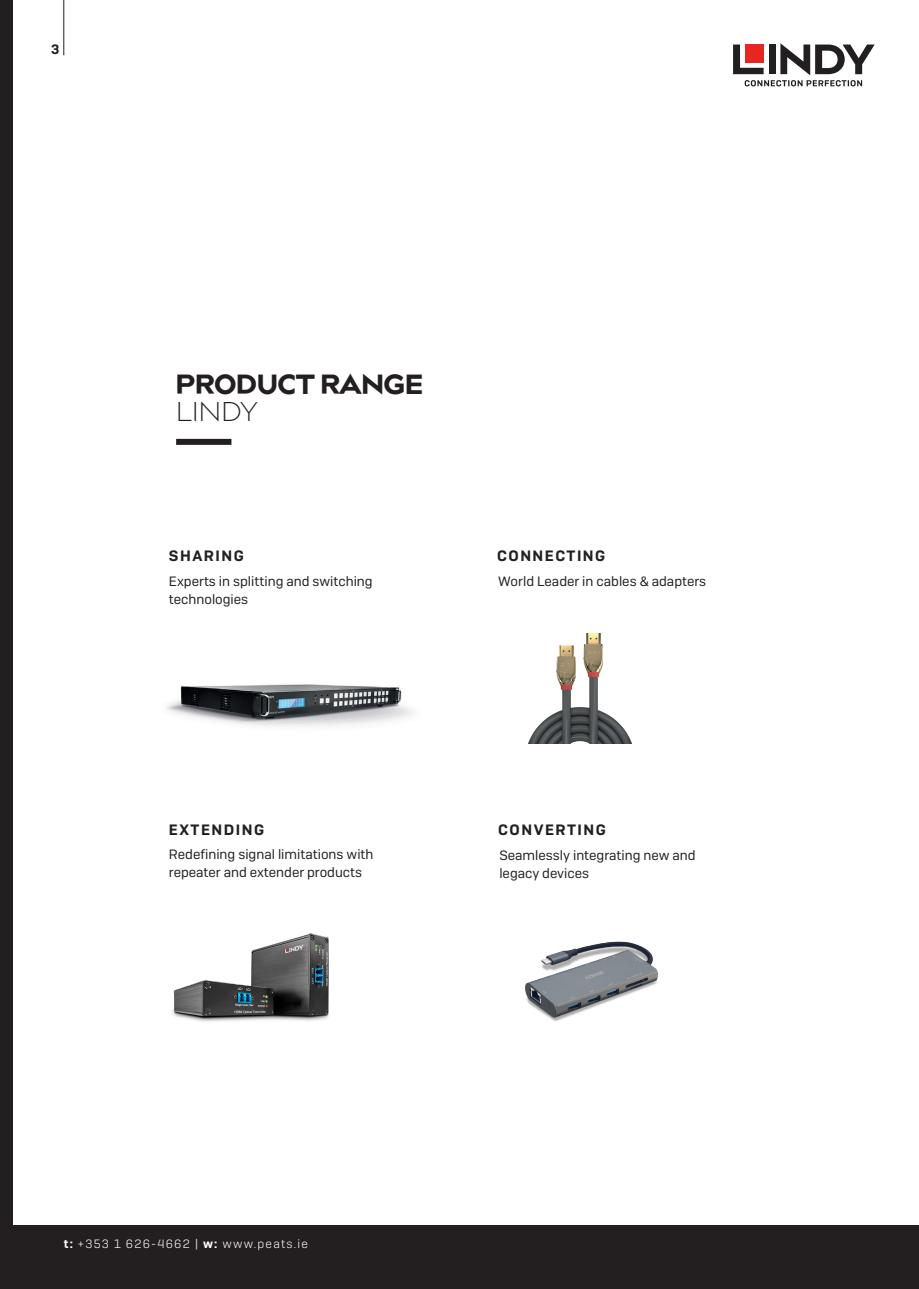
<style>
.page{position:relative;width:919px;height:1289px;background:#fff}
.page>*{position:absolute;margin:0;border:0;box-sizing:border-box;transform-origin:0 0}
.Head-1{font:27px "billcorplin super";letter-spacing:.01em;color:#231f20}
.Head-1-2{font:300 27px "billcorplin";letter-spacing:.01em;color:#231f20}
.Product-Headline{font:600 15px "Camber";letter-spacing:.1em;color:#231f20}
.Bullets{font:13.5px/18px "Camber";color:#231f20}
.Bullets-2{font:600 13.5px "Camber";color:#231f20}
.t1{font:12px "Camber Lg";letter-spacing:.1em;color:#fff}
.s1{font-family:"Camber";font-weight:600}
</style>
<div class="page">
<div style="left:0;top:0;width:13px;height:1288px;background:#231f20"></div>
<div style="left:13px;top:1225px;width:905px;height:63px;background:#231f20"></div>
<svg style="left:733px;top:43px;width:141px;height:43px"></svg>
<div style="left:744px;top:45px;width:19px;height:18px;background:#e72621"></div>
<div style="left:768px;top:45px;width:7px;height:29px;background:#231f20"></div>
<hr style="left:63px;top:0;width:1px;height:55px;background:#231f20">
<div style="left:176px;top:439px;width:55px;height:6px;background:#231f20"></div>
<img style="left:166px;top:684px;width:246px;height:42px">
<img style="left:528px;top:633px;width:104px;height:111px">
<img style="left:172px;top:933px;width:157px;height:89px">
<img style="left:525px;top:941px;width:134px;height:81px">
<p class="Bullets-2" style="left:51px;top:40px;width:10px">3</p>
<p class="Head-1" style="left:176px;top:365px;width:248px">PRODUCT RANGE</p>
<p class="Head-1-2" style="left:176px;top:392px;width:83px">LINDY</p>
<p class="Product-Headline" style="left:169px;top:546px;width:76px">SHARING</p>
<p class="Product-Headline" style="left:497px;top:546px;width:109px">CONNECTING</p>
<p class="Bullets" style="left:169px;top:572px;width:205px">Experts in splitting and switching</p>
<p class="Bullets" style="left:169px;top:590px;width:81px">technologies</p>
<p class="Bullets" style="left:498px;top:572px;width:209px">World Leader in cables &amp; adapters</p>
<p class="Product-Headline" style="left:169px;top:820px;width:97px">EXTENDING</p>
<p class="Product-Headline" style="left:498px;top:820px;width:109px">CONVERTING</p>
<p class="Bullets" style="left:169px;top:845px;width:206px">Redefining signal limitations with repeater and extender products</p>
<p class="Bullets" style="left:499px;top:845px;width:198px">Seamlessly integrating new and legacy devices</p>
<p class="t1" style="left:64px;top:1236px;width:246px"><span class="s1">t:</span> +353 1 626-4662 | <span class="s1">w:</span> www.peats.ie</p>
</div>
